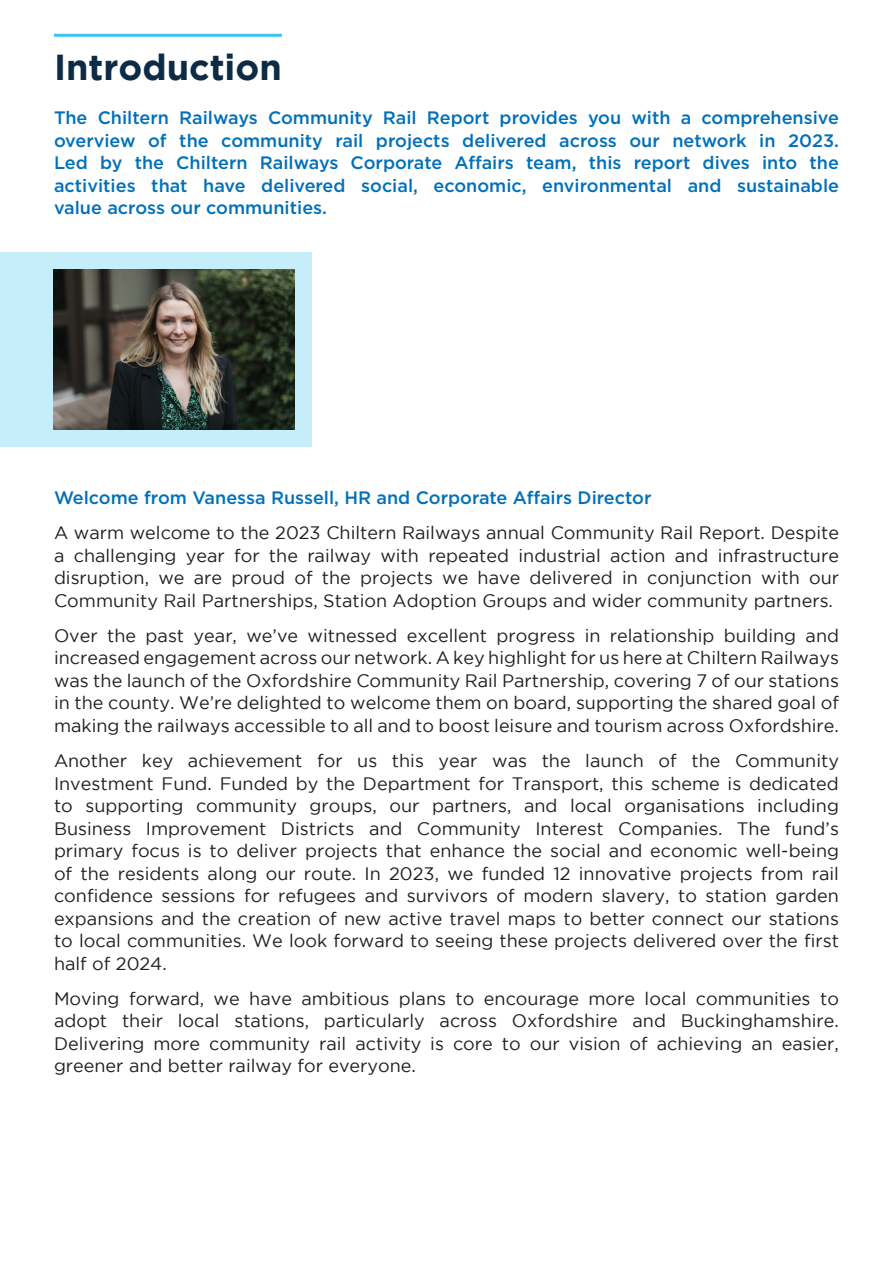
<style>
.page{position:relative;width:893px;height:1263px;background:#fff}
.page>*{position:absolute;margin:0;border:0;box-sizing:border-box;transform-origin:0 0}
.t1{font:700 36px "Gotham";color:#0d2b45}
.t2{font:18px/22.5px "Gotham";color:#231f20;text-align:justify}
.t3{font:500 18px/22.5px "Gotham";color:#0070b9;text-align:justify}
</style>
<div class="page">
<hr style="left:54px;top:34px;width:228px;height:3px;background:#3ec3f1">
<div style="left:0;top:252px;width:312px;height:194px;background:#c5edfa"></div>
<img style="left:54px;top:269px;width:240px;height:161px">
<h1 class="t1" style="left:54px;top:47px;width:229px">Introduction</h1>
<p class="t3" style="left:54px;top:106px;width:786px">The Chiltern Railways Community Rail Report provides you with a comprehensive overview of the community rail projects delivered across our network in 2023.<br>Led by the Chiltern Railways Corporate Affairs team, this report dives into the activities that have delivered social, economic, environmental and sustainable value across our communities.</p>
<p class="t3" style="left:54px;top:486px;width:599px">Welcome from Vanessa Russell, HR and Corporate Affairs Director</p>
<p class="t2" style="left:54px;top:521px;width:786px">A warm welcome to the 2023 Chiltern Railways annual Community Rail Report. Despite a challenging year for the railway with repeated industrial action and infrastructure disruption, we are proud of the projects we have delivered in conjunction with our Community Rail Partnerships, Station Adoption Groups and wider community partners.</p>
<p class="t2" style="left:54px;top:624px;width:786px">Over the past year, we’ve witnessed excellent progress in relationship building and increased engagement across our network. A key highlight for us here at Chiltern Railways was the launch of the Oxfordshire Community Rail Partnership, covering 7 of our stations in the county. We’re delighted to welcome them on board, supporting the shared goal of making the railways accessible to all and to boost leisure and tourism across Oxfordshire.</p>
<p class="t2" style="left:54px;top:749px;width:786px">Another key achievement for us this year was the launch of the Community Investment Fund. Funded by the Department for Transport, this scheme is dedicated to supporting community groups, our partners, and local organisations including Business Improvement Districts and Community Interest Companies. The fund’s primary focus is to deliver projects that enhance the social and economic well-being of the residents along our route. In 2023, we funded 12 innovative projects from rail confidence sessions for refugees and survivors of modern slavery, to station garden expansions and the creation of new active travel maps to better connect our stations to local communities. We look forward to seeing these projects delivered over the first half of 2024.</p>
<p class="t2" style="left:54px;top:987px;width:786px">Moving forward, we have ambitious plans to encourage more local communities to adopt their local stations, particularly across Oxfordshire and Buckinghamshire.<br>Delivering more community rail activity is core to our vision of achieving an easier, greener and better railway for everyone.</p>
</div>
